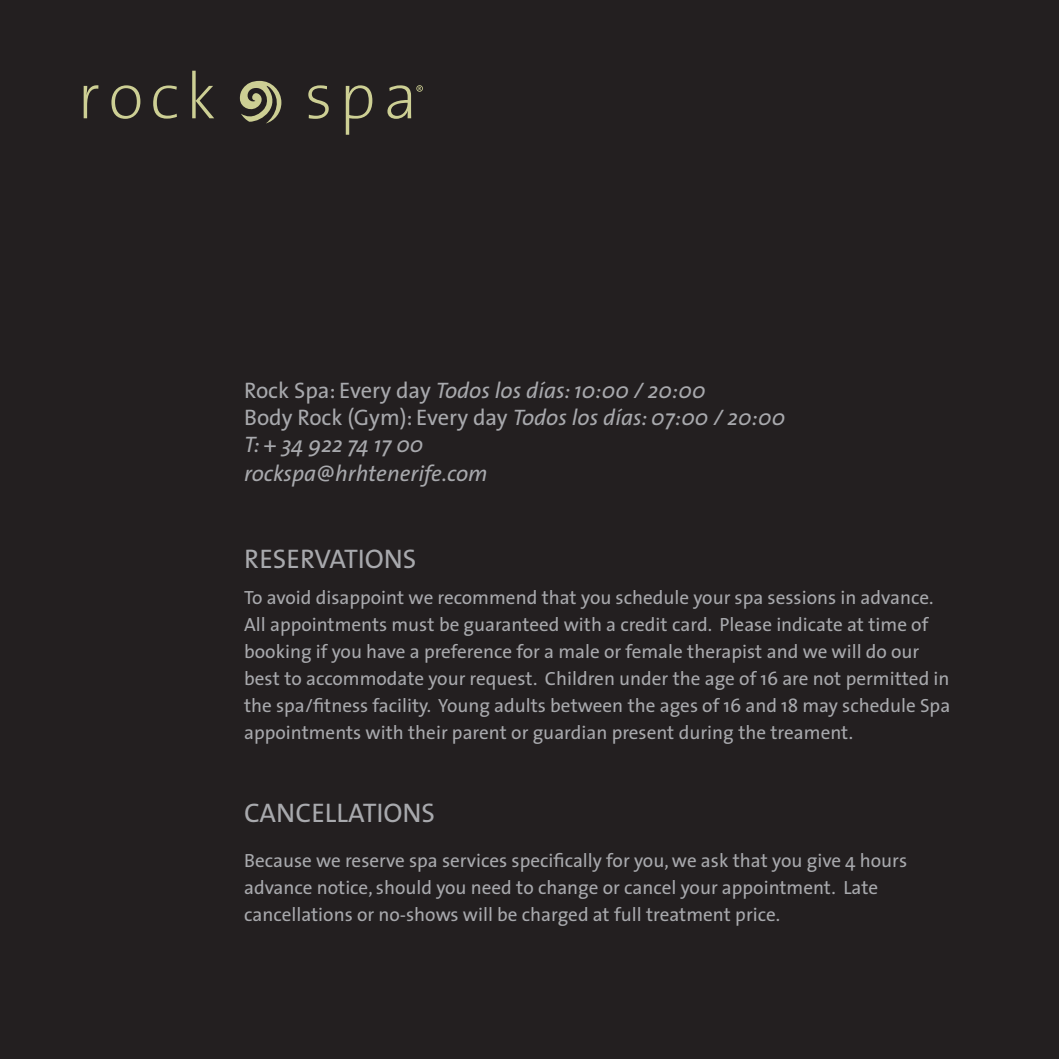
<style>
.page{position:relative;width:1059px;height:1059px;background:#fff}
.page>*{position:absolute;margin:0;border:0;box-sizing:border-box;transform-origin:0 0}
.t1{font:27px "The Sans";color:#a8a9ad}
.t2{font:italic 22.5px/27.7px "The Sans";color:#a8a9ad}
.t3{font:19.12px/27px "The Sans";color:#a8a9ad}
.s1{font-style:normal}
</style>
<div class="page">
<div style="left:0;top:0;width:1058px;height:1058px;background:#231f20"></div>
<svg style="left:240px;top:81px;width:42px;height:42px"></svg>
<svg style="left:84px;top:85px;width:14px;height:33px"></svg>
<svg style="left:111px;top:85px;width:29px;height:34px"></svg>
<svg style="left:153px;top:85px;width:24px;height:34px"></svg>
<svg style="left:192px;top:71px;width:22px;height:47px"></svg>
<svg style="left:308px;top:85px;width:21px;height:34px"></svg>
<svg style="left:346px;top:85px;width:26px;height:50px"></svg>
<svg style="left:387px;top:85px;width:36px;height:34px"></svg>
<p class="t2" style="left:244px;top:376px;width:542px"><span class="s1">Rock Spa: Every day</span> Todos los días: 10:00 / 20:00<br><span class="s1">Body Rock (Gym): Every day</span> Todos los días: 07:00 / 20:00<br>T: + 34 922 74 17 00<br>rockspa@hrhtenerife.com</p>
<h1 class="t1" style="left:244px;top:536px;width:174px">RESERVATIONS</h1>
<p class="t3" style="left:244px;top:583px;width:707px">To avoid disappoint we recommend that you schedule your spa sessions in advance.<br>All appointments must be guaranteed with a credit card. Please indicate at time of booking if you have a preference for a male or female therapist and we will do our best to accommodate your request. Children under the age of 16 are not permitted in the spa/fitness facility. Young adults between the ages of 16 and 18 may schedule Spa appointments with their parent or guardian present during the treament.</p>
<h1 class="t1" style="left:244px;top:790px;width:192px">CANCELLATIONS</h1>
<p class="t3" style="left:244px;top:846px;width:664px">Because we reserve spa services specifically for you, we ask that you give 4 hours advance notice, should you need to change or cancel your appointment. Late cancellations or no-shows will be charged at full treatment price.</p>
</div>
